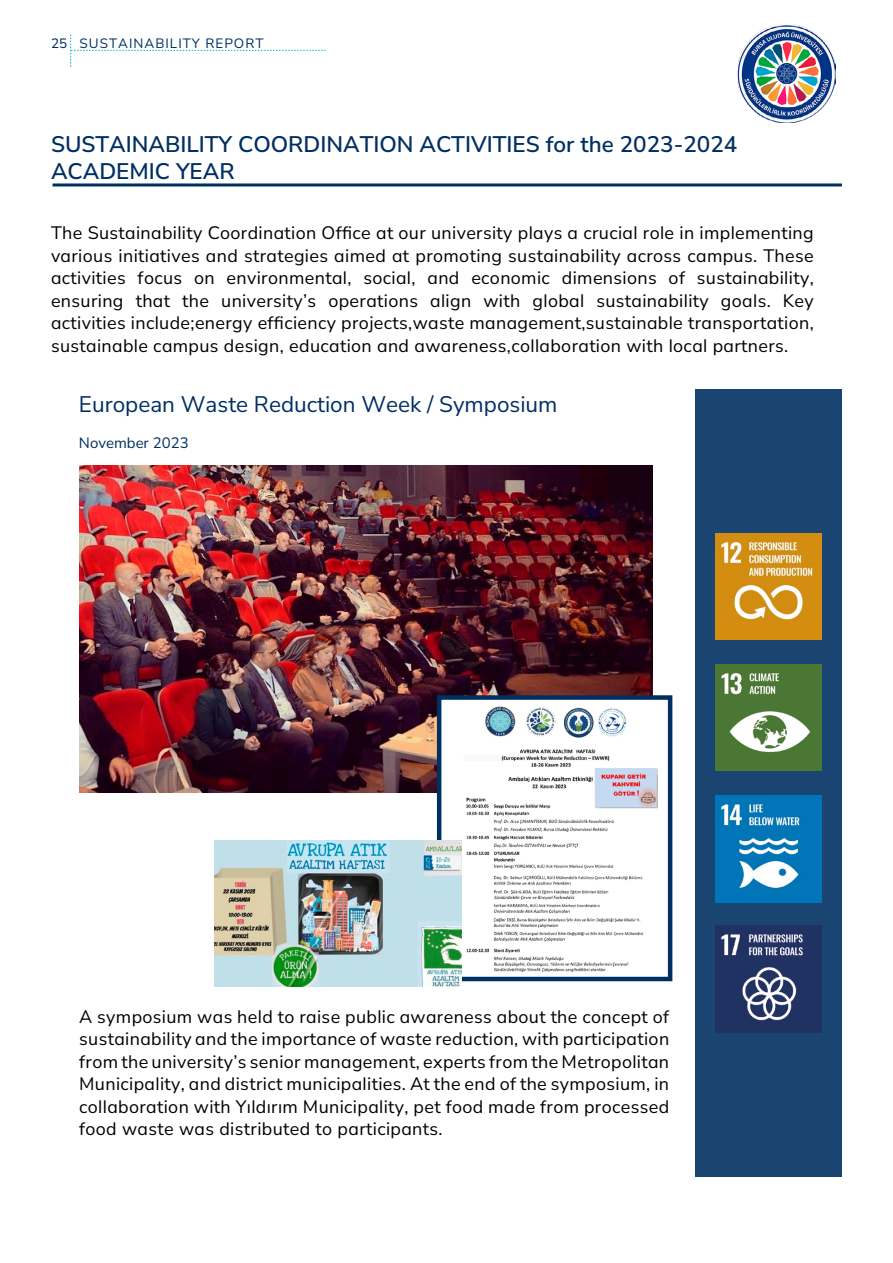
<style>
.page{position:relative;width:893px;height:1263px;background:#fff}
.page>*{position:absolute;margin:0;border:0;box-sizing:border-box;transform-origin:0 0}
.t1{font:200 22.5px/27px "Nunito Sans 12 pt";color:#002f62}
.t2{font:200 18px/22.5px "Nunito Sans 12 pt";letter-spacing:.02em;color:#000;text-align:justify}
.t3{font:200 15px "Nunito Sans 12 pt";color:#002f62}
.t4{font:200 13.5px "Nunito Sans 12 pt";letter-spacing:.075em;color:#002f62}
</style>
<div class="page">
<img style="left:737px;top:24px;width:98px;height:98px">
<svg style="left:70px;top:34px;width:256px;height:33px"></svg>
<hr style="left:53px;top:183px;width:789px;height:3px;background:#002f62">
<img style="left:79px;top:466px;width:573px;height:327px">
<img style="left:442px;top:700px;width:216px;height:275px">
<div style="left:437px;top:695px;width:235px;height:286px;border:4px solid #002f62"></div>
<img style="left:214px;top:841px;width:247px;height:145px">
<div style="left:695px;top:389px;width:147px;height:787px;background:#1a4472"></div>
<img style="left:716px;top:533px;width:106px;height:107px">
<img style="left:716px;top:796px;width:106px;height:106px">
<img style="left:716px;top:665px;width:106px;height:106px">
<img style="left:715px;top:926px;width:107px;height:106px">
<p class="t4" style="left:51px;top:34px;width:18px">25</p>
<p class="t4" style="left:80px;top:34px;width:185px">SUSTAINABILITY REPORT</p>
<p class="t1" style="left:51px;top:130px;width:688px">SUSTAINABILITY COORDINATION ACTIVITIES for the 2023-2024<br>ACADEMIC YEAR</p>
<p class="t2" style="left:51px;top:221px;width:764px">The Sustainability Coordination Office at our university plays a crucial role in implementing various initiatives and strategies aimed at promoting sustainability across campus. These activities focus on environmental, social, and economic dimensions of sustainability, ensuring that the university’s operations align with global sustainability goals. Key activities include;energy efficiency projects,waste management,sustainable transportation, sustainable campus design, education and awareness,collaboration with local partners.</p>
<p class="t1" style="left:79px;top:389px;width:480px">European Waste Reduction Week / Symposium</p>
<p class="t3" style="left:79px;top:432px;width:111px">November 2023</p>
<p class="t2" style="left:79px;top:1005px;width:591px">A symposium was held to raise public awareness about the concept of sustainability and the importance of waste reduction, with participation from the university’s senior management, experts from the Metropolitan Municipality, and district municipalities. At the end of the symposium, in collaboration with Yıldırım Municipality, pet food made from processed food waste was distributed to participants.</p>
</div>
